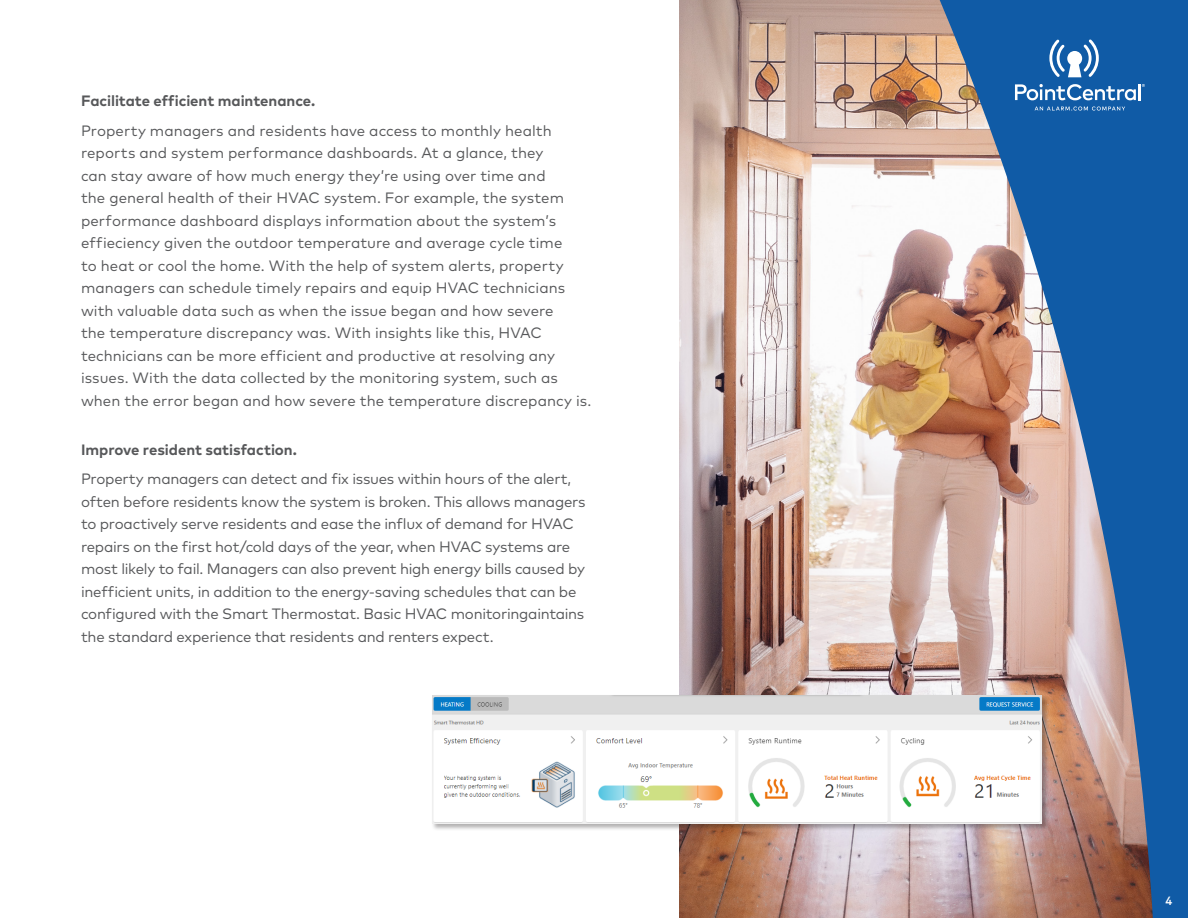
<style>
.page{position:relative;width:1188px;height:918px;background:#fff}
.page>*{position:absolute;margin:0;border:0;box-sizing:border-box;transform-origin:0 0}
.t1{font:15px/22.5px "Mark Pro";color:#57585a}
.t2{font:700 15px "Mark Pro";letter-spacing:-.005em;color:#57585a}
.t3{font:500 12px "Mark Pro";color:#fff}
</style>
<div class="page">
<img style="left:679px;top:0;width:509px;height:918px">
<svg style="left:1035px;top:107px;width:90px;height:4px"></svg>
<svg style="left:1015px;top:84px;width:130px;height:16px"></svg>
<svg style="left:1049px;top:40px;width:50px;height:37px"></svg>
<div style="left:432px;top:695px;width:617px;height:136px;background:#231f20;opacity:.35"></div>
<img style="left:432px;top:695px;width:610px;height:128px">
<p class="t2" style="left:81px;top:90px;width:236px">Facilitate efficient maintenance.</p>
<p class="t1" style="left:81px;top:118px;width:512px">Property managers and residents have access to monthly health reports and system performance dashboards. At a glance, they<br>can stay aware of how much energy they’re using over time and<br>the general health of their HVAC system. For example, the system performance dashboard displays information about the system’s effieciency given the outdoor temperature and average cycle time<br>to heat or cool the home. With the help of system alerts, property managers can schedule timely repairs and equip HVAC technicians with valuable data such as when the issue began and how severe<br>the temperature discrepancy was. With insights like this, HVAC technicians can be more efficient and productive at resolving any issues. With the data collected by the monitoring system, such as when the error began and how severe the temperature discrepancy is.</p>
<p class="t2" style="left:81px;top:438px;width:218px">Improve resident satisfaction.</p>
<p class="t1" style="left:81px;top:467px;width:506px">Property managers can detect and fix issues within hours of the alert, often before residents know the system is broken. This allows managers to proactively serve residents and ease the influx of demand for HVAC repairs on the first hot/cold days of the year, when HVAC systems are most likely to fail. Managers can also prevent high energy bills caused by inefficient units, in addition to the energy-saving schedules that can be configured with the Smart Thermostat. Basic HVAC monitoringaintains the standard experience that residents and renters expect.</p>
<p class="t3" style="left:1165px;top:891px;width:8px">4</p>
</div>
